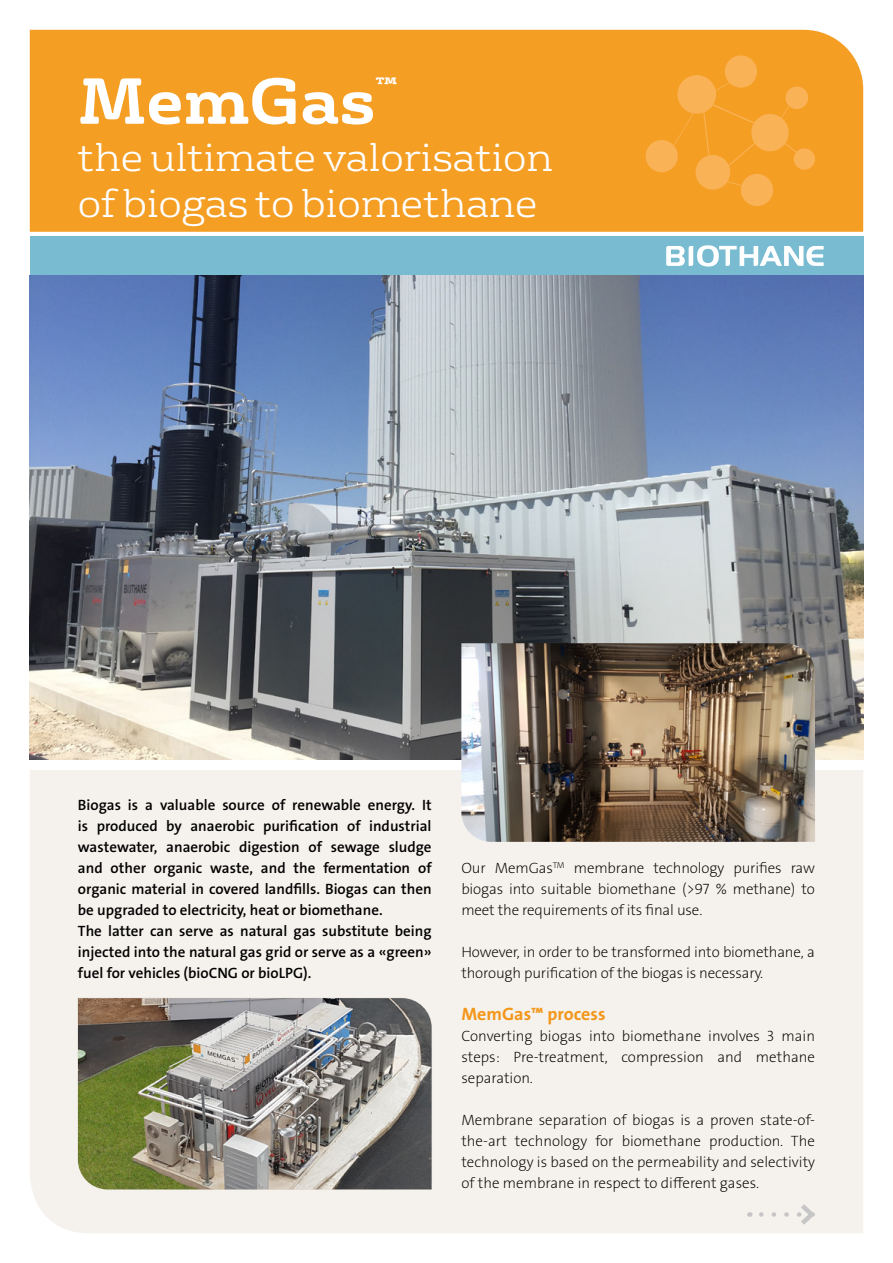
<style>
.page{position:relative;width:893px;height:1263px;background:#fff}
.page>*{position:absolute;margin:0;border:0;box-sizing:border-box;transform-origin:0 0}
.t1{font:700 63px "FS Rufus";color:#fff}
.t2{font:300 39px/46.8px "FS Rufus";color:#fff}
.t3{font:18px "The Sans Veolia W7 Bld";color:#f3971b}
.t4{font:700 17.4px "FS Rufus";color:#fff}
.t5{font:15px/21px "The Sans Veolia W2 Ex Lig";letter-spacing:-.01em;color:#000;text-align:justify}
.t6{font:15px/21px "The Sans Veolia W6 Se Bld";color:#000}
</style>
<div class="page">
<div style="left:30px;top:30px;width:833px;height:202px;background:#f59e24"></div>
<div style="left:725px;top:55px;width:32px;height:33px;background:#f9b256;border-radius:50%"></div>
<div style="left:646px;top:140px;width:32px;height:32px;background:#f9b256;border-radius:50%"></div>
<div style="left:741px;top:174px;width:32px;height:32px;background:#f9b256;border-radius:50%"></div>
<div style="left:677px;top:75px;width:39px;height:39px;background:#f9b256;border-radius:50%"></div>
<svg style="left:667px;top:77px;width:149px;height:115px;background:#f6a332"></svg>
<div style="left:30px;top:770px;width:833px;height:463px;background:#f5f1ec"></div>
<div style="left:30px;top:237px;width:833px;height:38px;background:#79bcd2"></div>
<svg style="left:666px;top:245px;width:158px;height:22px"></svg>
<svg style="left:756px;top:1199px;width:62px;height:30px;background:#f0ece8"></svg>
<img style="left:30px;top:275px;width:833px;height:485px">
<img style="left:77px;top:997px;width:355px;height:193px">
<img style="left:461px;top:643px;width:354px;height:199px">
<h1 class="t1" style="left:78px;top:46px;width:299px">MemGas</h1>
<p class="t4" style="left:375px;top:69px;width:24px">™</p>
<h2 class="t2" style="left:78px;top:130px;width:476px">the ultimate valorisation of biogas to biomethane</h2>
<p class="t6" style="left:78px;top:794px;width:355px">Biogas is a valuable source of renewable energy. It is produced by anaerobic purification of industrial wastewater, anaerobic digestion of sewage sludge and other organic waste, and the fermentation of organic material in covered landfills. Biogas can then be upgraded to electricity, heat or biomethane.<br>The latter can serve as natural gas substitute being injected into the natural gas grid or serve as a «green» fuel for vehicles (bioCNG or bioLPG).</p>
<p class="t5" style="left:461px;top:858px;width:355px">Our MemGas<sup>TM</sup> membrane technology purifies raw biogas into suitable biomethane (&gt;97 % methane) to meet the requirements of its final use.</p>
<p class="t5" style="left:461px;top:942px;width:355px">However, in order to be transformed into biomethane, a thorough purification of the biogas is necessary.</p>
<p class="t3" style="left:461px;top:1002px;width:146px">MemGas™ process</p>
<p class="t5" style="left:461px;top:1026px;width:355px">Converting biogas into biomethane involves 3 main steps: Pre-treatment, compression and methane separation.</p>
<p class="t5" style="left:461px;top:1110px;width:355px">Membrane separation of biogas is a proven state-of&shy;the-art technology for biomethane production. The technology is based on the permeability and selectivity of the membrane in respect to different gases.</p>
</div>
